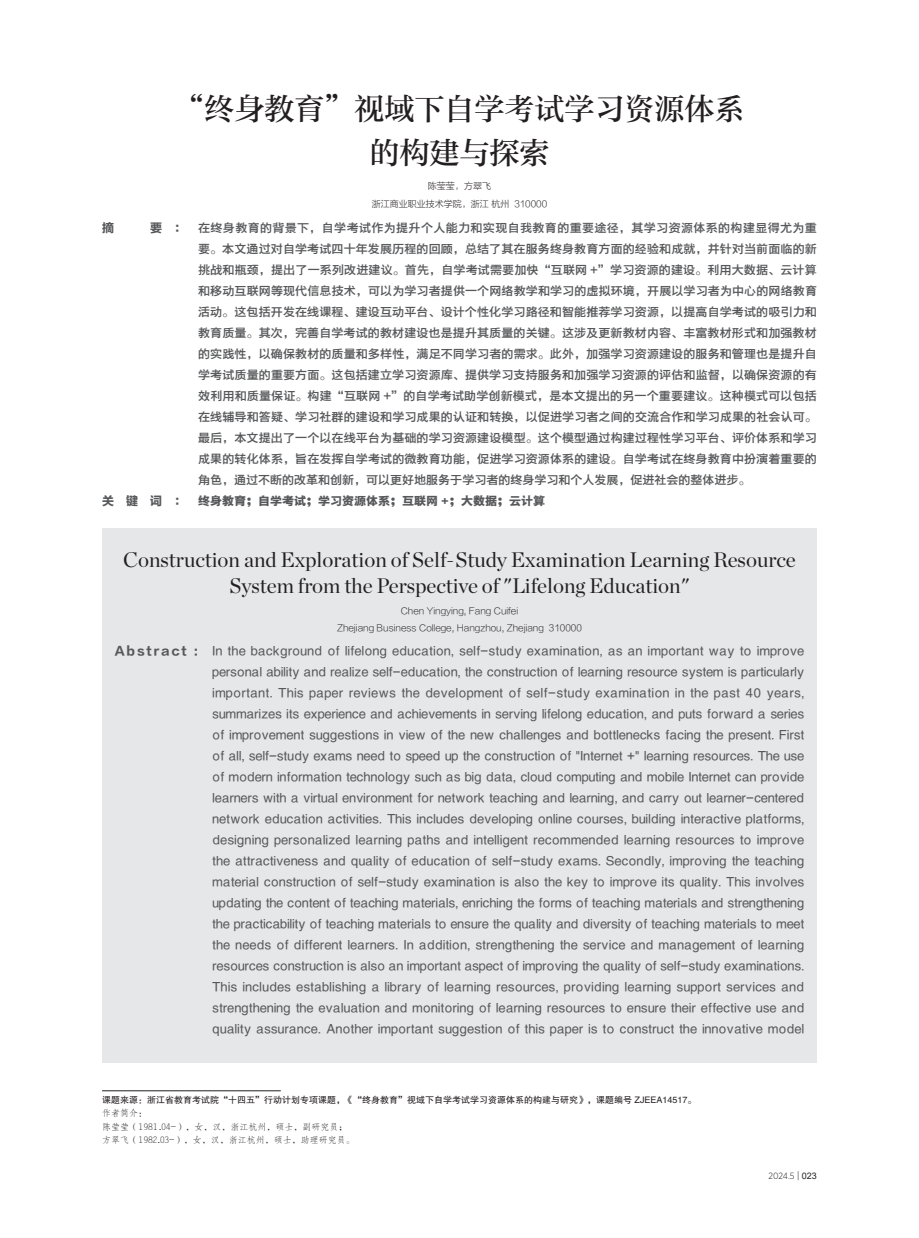
<style>
.page{position:relative;width:919px;height:1238px;background:#fff}
.page>*{position:absolute;margin:0;border:0;box-sizing:border-box;transform-origin:0 0}
.标题{font:30px "FZZHUNYSK GBK1 0";color:#231f20}
.英文标题{font:21px/25.2px "Chronicle Display";color:#231f20;text-align:center}
.英文摘要{font:12px/21px "FZYDZHK GBK1 0";letter-spacing:.045em;color:#57585a;text-align:justify}
.摘要{font:12px/21px "FZYDZHK GBK1 0";color:#57585a;text-align:justify}
.关键词{font:12px "FZYDCHK GBK1 0";color:#57585a}
.摘要-2{font:12px "FZLTDHK GBK1 0";color:#57585a}
.基金{font:9px "FZHTK GBK1 0";color:#231f20}
.作者简介无线{font:9px "FZFSK GBK1 0";color:#231f20}
.英文单位{font:9px "FZLTXHK GBK1 0";color:#231f20}
.英文作者{font:9px "FZLTXHK GBK1 0";color:#231f20}
.单位{font:9px "FZLTXHK GBK1 0";color:#231f20}
.t1{font:300 9px "Gotham Narrow";color:#231f20}
.作者{font:9px "FZLTXHK GBK1 0";color:#231f20}
.s1{font-family:"FZLTDHK GBK1 0"}
.s2{font-family:"FZLTKHK GBK1 0";font-weight:400}
.s3{font-family:"Arial";font-weight:400}
</style>
<div class="page">
<hr style="left:102px;top:1090px;width:179px;height:1px;background:#231f20">
<div style="left:102px;top:528px;width:714px;height:535px;background:#e6e7e9"></div>
<p class="标题" style="left:174px;top:91px;width:571px">“终身教育”视域下自学考试学习资源体系</p>
<p class="标题" style="left:369px;top:135px;width:181px">的构建与探索</p>
<p class="作者" style="left:428px;top:181px;width:64px">陈莹莹，方翠飞</p>
<p class="单位" style="left:372px;top:199px;width:177px">浙江商业职业技术学院，浙江 杭州 310000</p>
<p class="摘要-2" style="left:102px;top:221px;width:13px">摘</p>
<p class="摘要" style="left:198px;top:218px;width:620px;text-indent:-48px"><span class="s1">要 ：</span> 在终身教育的背景下，自学考试作为提升个人能力和实现自我教育的重要途径，其学习资源体系的构建显得尤为重要。本文通过对自学考试四十年发展历程的回顾，总结了其在服务终身教育方面的经验和成就，并针对当前面临的新挑战和瓶颈，提出了一系列改进建议。首先，自学考试需要加快“互联网 +”学习资源的建设。利用大数据、云计算和移动互联网等现代信息技术，可以为学习者提供一个网络教学和学习的虚拟环境，开展以学习者为中心的网络教育活动。这包括开发在线课程、建设互动平台、设计个性化学习路径和智能推荐学习资源，以提高自学考试的吸引力和教育质量。其次，完善自学考试的教材建设也是提升其质量的关键。这涉及更新教材内容、丰富教材形式和加强教材的实践性，以确保教材的质量和多样性，满足不同学习者的需求。此外，加强学习资源建设的服务和管理也是提升自学考试质量的重要方面。这包括建立学习资源库、提供学习支持服务和加强学习资源的评估和监督，以确保资源的有效利用和质量保证。构建“互联网 +”的自学考试助学创新模式，是本文提出的另一个重要建议。这种模式可以包括在线辅导和答疑、学习社群的建设和学习成果的认证和转换，以促进学习者之间的交流合作和学习成果的社会认可。最后，本文提出了一个以在线平台为基础的学习资源建设模型。这个模型通过构建过程性学习平台、评价体系和学习成果的转化体系，旨在发挥自学考试的微教育功能，促进学习资源体系的建设。自学考试在终身教育中扮演着重要的角色，通过不断的改革和创新，可以更好地服务于学习者的终身学习和个人发展，促进社会的整体进步。</p>
<p class="关键词" style="left:102px;top:494px;width:444px"><span class="s1">关 键 词 ：</span> 终身教育；自学考试；学习资源体系；互联网 +；大数据；云计算</p>
<p class="英文标题" style="left:123px;top:546px;width:674px">Construction and Exploration of Self-Study Examination Learning Resource<br>System from the Perspective of "Lifelong Education"</p>
<p class="英文作者" style="left:401px;top:606px;width:119px">Chen Yingying, Fang Cuifei</p>
<p class="英文单位" style="left:337px;top:623px;width:246px">Zhejiang Business College, Hangzhou, Zhejiang 310000</p>
<p class="英文摘要" style="left:212px;top:641px;width:593px;text-indent:-98px"><span class="s1">Abstract :</span> In the background of lifelong education, self-study examination, as an important way to improve personal ability and realize self-education, the construction of learning resource system is particularly important. This paper reviews the development of self-study examination in the past 40 years, summarizes its experience and achievements in serving lifelong education, and puts forward a series of improvement suggestions in view of the new challenges and bottlenecks facing the present. First of all, self-study exams need to speed up the construction of "Internet +" learning resources. The use of modern information technology such as big data, cloud computing and mobile Internet can provide learners with a virtual environment for network teaching and learning, and carry out learner-centered network education activities. This includes developing online courses, building interactive platforms, designing personalized learning paths and intelligent recommended learning resources to improve the attractiveness and quality of education of self-study exams. Secondly, improving the teaching material construction of self-study examination is also the key to improve its quality. This involves updating the content of teaching materials, enriching the forms of teaching materials and strengthening the practicability of teaching materials to ensure the quality and diversity of teaching materials to meet the needs of different learners. In addition, strengthening the service and management of learning resources construction is also an important aspect of improving the quality of self-study examinations.<br>This includes establishing a library of learning resources, providing learning support services and strengthening the evaluation and monitoring of learning resources to ensure their effective use and quality assurance. Another important suggestion of this paper is to construct the innovative model</p>
<p class="基金" style="left:102px;top:1094px;width:595px">课题来源：浙江省教育考试院“十四五”行动计划专项课题，《“终身教育”视域下自学考试学习资源体系的构建与研究》，课题编号 ZJEEA14517。</p>
<p class="作者简介无线" style="left:102px;top:1108px;width:46px">作者简介：</p>
<p class="作者简介无线" style="left:102px;top:1121px;width:247px">陈莹莹（1981.04-），女，汉，浙江杭州，硕士，副研究员；</p>
<p class="作者简介无线" style="left:102px;top:1135px;width:254px">方翠飞（1982.03-），女，汉，浙江杭州，硕士，助理研究员。</p>
<p class="t1" style="left:768px;top:1170px;width:50px">2024.5 <span class="s2">|</span> <span class="s3">023</span></p>
</div>
